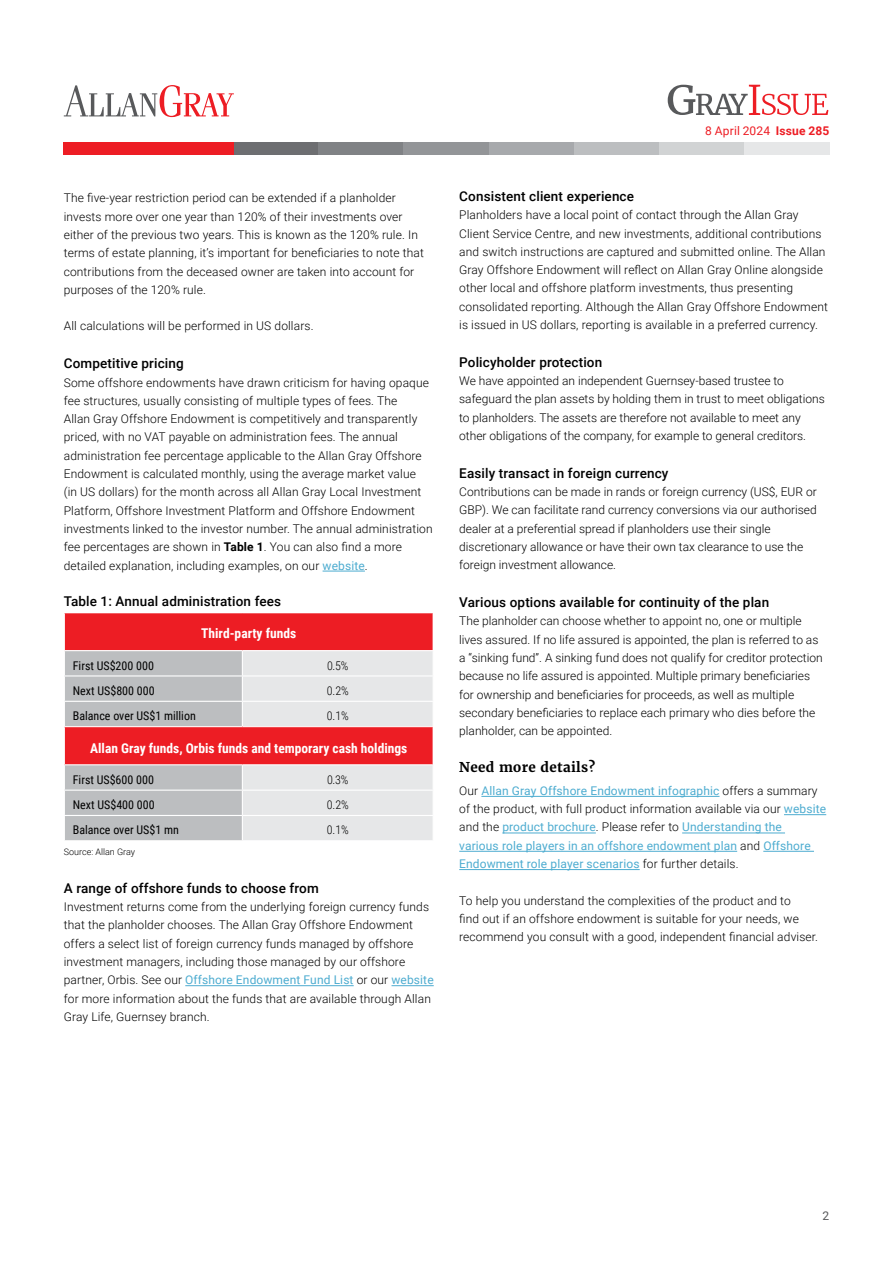
<style>
.page{position:relative;width:893px;height:1263px;background:#fff}
.page>*{position:absolute;margin:0;border:0;box-sizing:border-box;transform-origin:0 0}
.t1{font:500 13.5px "Roboto";letter-spacing:.01em;color:#000}
.t2{font:700 13.5px "Roboto Condensed";color:#fff}
.t3{font:700 13.5px "Merriweather";letter-spacing:.02em;color:#000}
.t4{font:300 12px/18.3px "Roboto";letter-spacing:.01em;color:#000}
.t5{font:12px/18.3px "Roboto";letter-spacing:.01em;color:#4dacd0}
.t6{font:12px "Roboto Condensed";color:#000}
.t7{font:300 12px "Roboto Condensed";color:#000}
.t8{font:12px "Roboto";letter-spacing:.01em;color:#ed1d24}
.t9{font:12px "Roboto";color:#58595b}
.t10{font:300 9px "Roboto";color:#000}
.s1{font-weight:700}
.s2{font-weight:400;color:#4dacd0}
.s3{font-weight:300;color:#000}
</style>
<div class="page">
<div style="left:234px;top:142px;width:85px;height:13px;background:#6d6e71"></div>
<div style="left:64px;top:142px;width:85px;height:13px;background:#ed1d24"></div>
<div style="left:319px;top:142px;width:85px;height:13px;background:#808285"></div>
<div style="left:149px;top:142px;width:85px;height:13px;background:#ed1d24"></div>
<div style="left:404px;top:142px;width:85px;height:13px;background:#939598"></div>
<div style="left:489px;top:142px;width:85px;height:13px;background:#a7a9ac"></div>
<div style="left:574px;top:142px;width:85px;height:13px;background:#bcbec0"></div>
<div style="left:659px;top:142px;width:85px;height:13px;background:#d1d3d4"></div>
<div style="left:744px;top:142px;width:85px;height:13px;background:#e6e7e8"></div>
<svg style="left:64px;top:85px;width:170px;height:32px"></svg>
<svg style="left:668px;top:85px;width:160px;height:30px"></svg>
<hr style="left:323px;top:571px;width:42px;height:1px;background:#4dacd0">
<hr style="left:185px;top:985px;width:169px;height:1px;background:#4dacd0">
<hr style="left:391px;top:985px;width:43px;height:1px;background:#4dacd0">
<div style="left:64px;top:613px;width:369px;height:38px;background:#ed1d24"></div>
<hr style="left:64px;top:613px;width:1px;height:37px;background:#fff">
<hr style="left:64px;top:650px;width:178px;height:1px;background:#fff">
<hr style="left:242px;top:650px;width:192px;height:1px;background:#fff">
<svg style="left:64px;top:651px;width:369px;height:189px;background:#d8b1b3"></svg>
<hr style="left:481px;top:796px;width:238px;height:1px;background:#4dacd0">
<hr style="left:784px;top:814px;width:42px;height:1px;background:#4dacd0">
<hr style="left:502px;top:833px;width:94px;height:1px;background:#4dacd0">
<hr style="left:682px;top:833px;width:103px;height:1px;background:#4dacd0">
<hr style="left:459px;top:851px;width:278px;height:1px;background:#4dacd0">
<hr style="left:763px;top:851px;width:51px;height:1px;background:#4dacd0">
<hr style="left:459px;top:869px;width:181px;height:1px;background:#4dacd0">
<p class="t4" style="left:64px;top:188px;width:362px">The five-year restriction period can be extended if a planholder invests more over one year than 120% of their investments over either of the previous two years. This is known as the 120% rule. In terms of estate planning, it’s important for beneficiaries to note that contributions from the deceased owner are taken into account for purposes of the 120% rule.</p>
<p class="t4" style="left:64px;top:317px;width:251px">All calculations will be performed in US dollars.</p>
<p class="t1" style="left:64px;top:354px;width:122px">Competitive pricing</p>
<p class="t4" style="left:64px;top:373px;width:370px">Some offshore endowments have drawn criticism for having opaque fee structures, usually consisting of multiple types of fees. The<br>Allan Gray Offshore Endowment is competitively and transparently priced, with no VAT payable on administration fees. The annual administration fee percentage applicable to the Allan Gray Offshore Endowment is calculated monthly, using the average market value<br>(in US dollars) for the month across all Allan Gray Local Investment Platform, Offshore Investment Platform and Offshore Endowment investments linked to the investor number. The annual administration fee percentages are shown in <span class="s1">Table 1</span>. You can also find a more detailed explanation, including examples, on our <span class="s2">website</span>.</p>
<p class="t1" style="left:64px;top:592px;width:219px">Table 1: Annual administration fees</p>
<p class="t2" style="left:201px;top:623px;width:97px">Third-party funds</p>
<p class="t6" style="left:73px;top:657px;width:83px">First US$200 000</p>
<p class="t7" style="left:327px;top:657px;width:23px">0.5%</p>
<p class="t6" style="left:73px;top:682px;width:83px">Next US$800 000</p>
<p class="t7" style="left:327px;top:682px;width:24px">0.2%</p>
<p class="t6" style="left:73px;top:707px;width:125px">Balance over US$1 million</p>
<p class="t7" style="left:327px;top:707px;width:24px">0.1%</p>
<p class="t2" style="left:90px;top:738px;width:319px">Allan Gray funds, Orbis funds and temporary cash holdings</p>
<p class="t6" style="left:73px;top:771px;width:83px">First US$600 000</p>
<p class="t7" style="left:327px;top:771px;width:23px">0.3%</p>
<p class="t6" style="left:73px;top:796px;width:83px">Next US$400 000</p>
<p class="t7" style="left:327px;top:796px;width:24px">0.2%</p>
<p class="t6" style="left:73px;top:822px;width:107px">Balance over US$1 mn</p>
<p class="t7" style="left:327px;top:822px;width:24px">0.1%</p>
<p class="t10" style="left:64px;top:845px;width:73px">Source: Allan Gray</p>
<p class="t1" style="left:64px;top:878px;width:256px">A range of offshore funds to choose from</p>
<p class="t4" style="left:64px;top:897px;width:371px">Investment returns come from the underlying foreign currency funds that the planholder chooses. The Allan Gray Offshore Endowment offers a select list of foreign currency funds managed by offshore investment managers, including those managed by our offshore partner, Orbis. See our <span class="s2">Offshore Endowment Fund List</span> or our <span class="s2">website </span>for more information about the funds that are available through Allan Gray Life, Guernsey branch.</p>
<p class="t8" style="left:705px;top:122px;width:125px">8 April 2024 <span class="s1">Issue 285</span></p>
<p class="t1" style="left:459px;top:187px;width:176px">Consistent client experience</p>
<p class="t4" style="left:459px;top:205px;width:370px">Planholders have a local point of contact through the Allan Gray Client Service Centre, and new investments, additional contributions and switch instructions are captured and submitted online. The Allan Gray Offshore Endowment will reflect on Allan Gray Online alongside other local and offshore platform investments, thus presenting consolidated reporting. Although the Allan Gray Offshore Endowment is issued in US dollars, reporting is available in a preferred currency.</p>
<p class="t1" style="left:459px;top:353px;width:145px">Policyholder protection</p>
<p class="t4" style="left:459px;top:371px;width:367px">We have appointed an independent Guernsey-based trustee to safeguard the plan assets by holding them in trust to meet obligations to planholders. The assets are therefore not available to meet any other obligations of the company, for example to general creditors.</p>
<p class="t1" style="left:459px;top:464px;width:211px">Easily transact in foreign currency</p>
<p class="t4" style="left:459px;top:482px;width:359px">Contributions can be made in rands or foreign currency (US$, EUR or GBP). We can facilitate rand currency conversions via our authorised dealer at a preferential spread if planholders use their single discretionary allowance or have their own tax clearance to use the foreign investment allowance.</p>
<p class="t1" style="left:459px;top:593px;width:311px">Various options available for continuity of the plan</p>
<p class="t4" style="left:459px;top:612px;width:365px">The planholder can choose whether to appoint no, one or multiple lives assured. If no life assured is appointed, the plan is referred to as a “sinking fund”. A sinking fund does not qualify for creditor protection because no life assured is appointed. Multiple primary beneficiaries for ownership and beneficiaries for proceeds, as well as multiple secondary beneficiaries to replace each primary who dies before the planholder, can be appointed.</p>
<p class="t3" style="left:459px;top:759px;width:137px">Need more details?</p>
<p class="t5" style="left:459px;top:781px;width:368px"><span class="s3">Our</span> Allan Gray Offshore Endowment infographic <span class="s3">offers a summary of the product, with full product information available via our</span> website <span class="s3">and the</span> product brochure<span class="s3">. Please refer to</span> Understanding the<br>various role players in an offshore endowment plan <span class="s3">and</span> Offshore Endowment role player scenarios <span class="s3">for further details.</span></p>
<p class="t4" style="left:459px;top:891px;width:360px">To help you understand the complexities of the product and to<br>find out if an offshore endowment is suitable for your needs, we recommend you consult with a good, independent financial adviser.</p>
<p class="t9" style="left:822px;top:1208px;width:8px">2</p>
</div>
